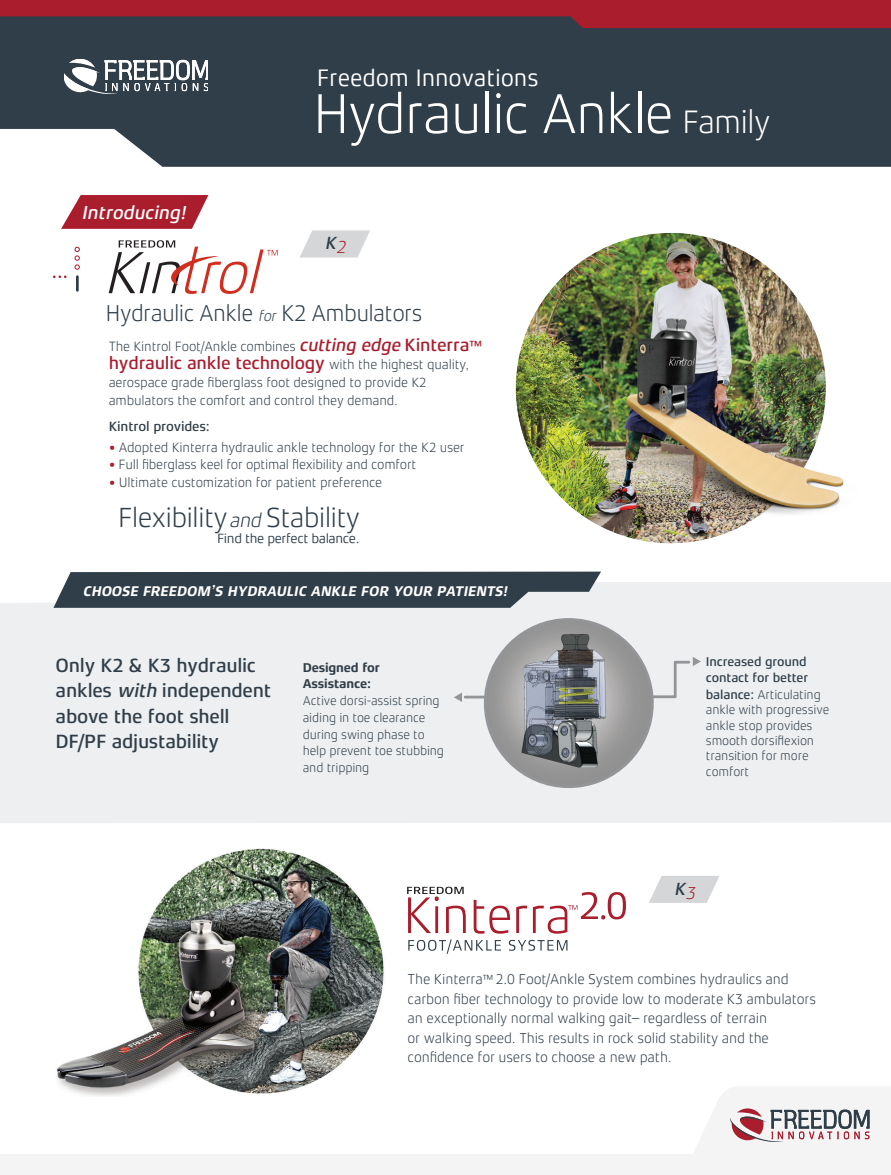
<style>
.page{position:relative;width:891px;height:1175px;background:#fff}
.page>*{position:absolute;margin:0;border:0;box-sizing:border-box;transform-origin:0 0}
.t1{font:300 57px "Xenois Sans Pro";letter-spacing:-.03em;color:#fff}
.t2{font:300 28.05px "Xenois Sans Pro";letter-spacing:-.03em;color:#2f3e48}
.t3{font:24px "Xenois Sans Pro";letter-spacing:-.01em;color:#fff}
.t4{font:300 23.25px "Xenois Sans Pro";letter-spacing:-.03em;color:#2f3e48}
.t5{font:500 19.5px/25.5px "Xenois Sans Pro";letter-spacing:-.015em;color:#2f3e48}
.t6{font:italic 500 19.05px "Xenois Sans Pro";color:#fff}
.t7{font:500 18px "Xenois Sans Pro";letter-spacing:-.015em;color:#aa1d2d}
.t8{font:italic 500 17.85px "Xenois Sans Pro";color:#2f3e48}
.t9{font:300 14.55px/19.5px "Xenois Sans Pro";letter-spacing:-.015em;color:#2f3e48}
.t10{font:italic 700 14.25px "Xenois Sans Pro";color:#fff}
.t11{font:300 13.65px/18px "Xenois Sans Pro";letter-spacing:-.015em;color:#2f3e48}
.t12{font:500 13.65px "Xenois Sans Pro";letter-spacing:-.015em;color:#2f3e48}
.t13{font:13.5px "Xenois Sans Pro";letter-spacing:-.03em;color:#2f3e48}
.t14{font:300 12.9px/16.6px "Xenois Sans Pro";letter-spacing:-.015em;color:#2f3e48}
.t15{font:500 12.9px/16.6px "Xenois Sans Pro";letter-spacing:-.015em;color:#2f3e48}
.s1{font-size:33px}
.s2{font-weight:300;color:#aa1d2d}
.s3{font-style:italic;font-size:15.15px}
.s4{font-weight:500;font-style:italic;font-size:18px;color:#aa1d2d}
.s5{font-weight:500;font-size:18px;color:#aa1d2d}
.s6{font-weight:500;font-size:13.5px;color:#aa1d2d}
.s7{font-weight:300;font-size:13.65px;color:#2f3e48}
.s8{color:#aa1d2d}
.s9{font-style:italic;font-size:20.1px}
.s10{font-style:italic}
.s11{font-weight:700}
.s12{font-weight:300}
.s13{font-size:12px}
</style>
<div class="page">
<img style="left:56px;top:848px;width:328px;height:238px">
<div style="left:0;top:582px;width:891px;height:241px;background:#eeeff0"></div>
<img style="left:485px;top:619px;width:167px;height:167px;border-radius:84px">
<hr style="left:465px;top:695px;width:20px;height:3px;background:#939598">
<svg style="left:650px;top:657px;width:51px;height:42px;background:#e1e3e4"></svg>
<svg style="left:454px;top:692px;width:8px;height:10px"></svg>
<img style="left:515px;top:232px;width:329px;height:312px">
<svg style="left:109px;top:240px;width:169px;height:54px"></svg>
<svg style="left:300px;top:230px;width:70px;height:27px"></svg>
<div style="left:0;top:28px;width:891px;height:139px;background:#2f3e48"></div>
<svg style="left:0;top:0;width:891px;height:28px;background:#882534"></svg>
<svg style="left:0;top:1086px;width:891px;height:88px"></svg>
<svg style="left:729px;top:1108px;width:141px;height:35px"></svg>
<svg style="left:53px;top:275px;width:14px;height:3px"></svg>
<svg style="left:75px;top:247px;width:5px;height:22px"></svg>
<svg style="left:76px;top:277px;width:3px;height:13px"></svg>
<svg style="left:408px;top:939px;width:93px;height:14px"></svg>
<svg style="left:509px;top:939px;width:58px;height:11px"></svg>
<svg style="left:474px;top:900px;width:36px;height:33px"></svg>
<svg style="left:516px;top:905px;width:11px;height:28px"></svg>
<svg style="left:533px;top:892px;width:93px;height:41px"></svg>
<svg style="left:649px;top:876px;width:70px;height:27px"></svg>
<svg style="left:64px;top:60px;width:143px;height:34px"></svg>
<svg style="left:53px;top:571px;width:548px;height:37px;background:#45535b"></svg>
<svg style="left:61px;top:195px;width:147px;height:34px;background:#b43947"></svg>
<svg style="left:407px;top:886px;width:59px;height:47px"></svg>
<p class="t6" style="left:82px;top:201px;width:109px">Introducing!</p>
<p class="t3" style="left:317px;top:64px;width:223px">Freedom Innovations</p>
<p class="t1" style="left:313px;top:81px;width:459px">Hydraulic Ankle <span class="s1">Family</span></p>
<p class="t8" style="left:325px;top:233px;width:26px">K<span class="s2">2</span></p>
<p class="t4" style="left:106px;top:300px;width:318px">Hydraulic Ankle <span class="s3">for</span> K2 Ambulators</p>
<p class="t11" style="left:109px;top:337px;width:375px">The Kintrol Foot/Ankle combines <span class="s4">cutting edge</span><span class="s5">Kinterra</span><span class="s6">™</span></p>
<p class="t7" style="left:109px;top:353px;width:362px">hydraulic ankle technology <span class="s7">with the highest quality,</span></p>
<p class="t11" style="left:109px;top:373px;width:319px">aerospace grade fiberglass foot designed to provide K2 ambulators the comfort and control they demand.</p>
<p class="t12" style="left:109px;top:418px;width:103px">Kintrol provides:</p>
<p class="t11" style="left:109px;top:438px;width:358px"><span class="s8">•</span> Adopted Kinterra hydraulic ankle technology for the K2 user</p>
<p class="t11" style="left:109px;top:455px;width:309px"><span class="s8">•</span> Full fiberglass keel for optimal flexibility and comfort</p>
<p class="t11" style="left:109px;top:473px;width:275px"><span class="s8">•</span> Ultimate customization for patient preference</p>
<p class="t2" style="left:118px;top:502px;width:244px">Flexibility<span class="s9">and</span>Stability</p>
<p class="t13" style="left:217px;top:531px;width:144px">Find the perfect balance.</p>
<p class="t10" style="left:83px;top:583px;width:429px">CHOOSE FREEDOM’S HYDRAULIC ANKLE FOR YOUR PATIENTS!</p>
<p class="t5" style="left:56px;top:652px;width:217px">Only K2 &amp; K3 hydraulic ankles <span class="s10">with</span> independent above the foot shell<br>DF/PF adjustability</p>
<p class="t14" style="left:303px;top:659px;width:143px"><span class="s11">Designed for<br>Assistance:<br></span>Active dorsi-assist spring aiding in toe clearance during swing phase to help prevent toe stubbing and tripping</p>
<p class="t15" style="left:706px;top:653px;width:116px">Increased ground contact for better balance: <span class="s12">Articulating</span></p>
<p class="t14" style="left:706px;top:702px;width:125px;line-height:15.3px">ankle with progressive ankle stop provides smooth dorsiflexion transition for more comfort</p>
<p class="t8" style="left:674px;top:878px;width:26px">K<span class="s2">3</span></p>
<p class="t9" style="left:408px;top:969px;width:410px">The Kinterra<span class="s13">™</span> 2.0 Foot/Ankle System combines hydraulics and carbon fiber technology to provide low to moderate K3 ambulators an exceptionally normal walking gait– regardless of terrain<br>or walking speed. This results in rock solid stability and the confidence for users to choose a new path.</p>
</div>
